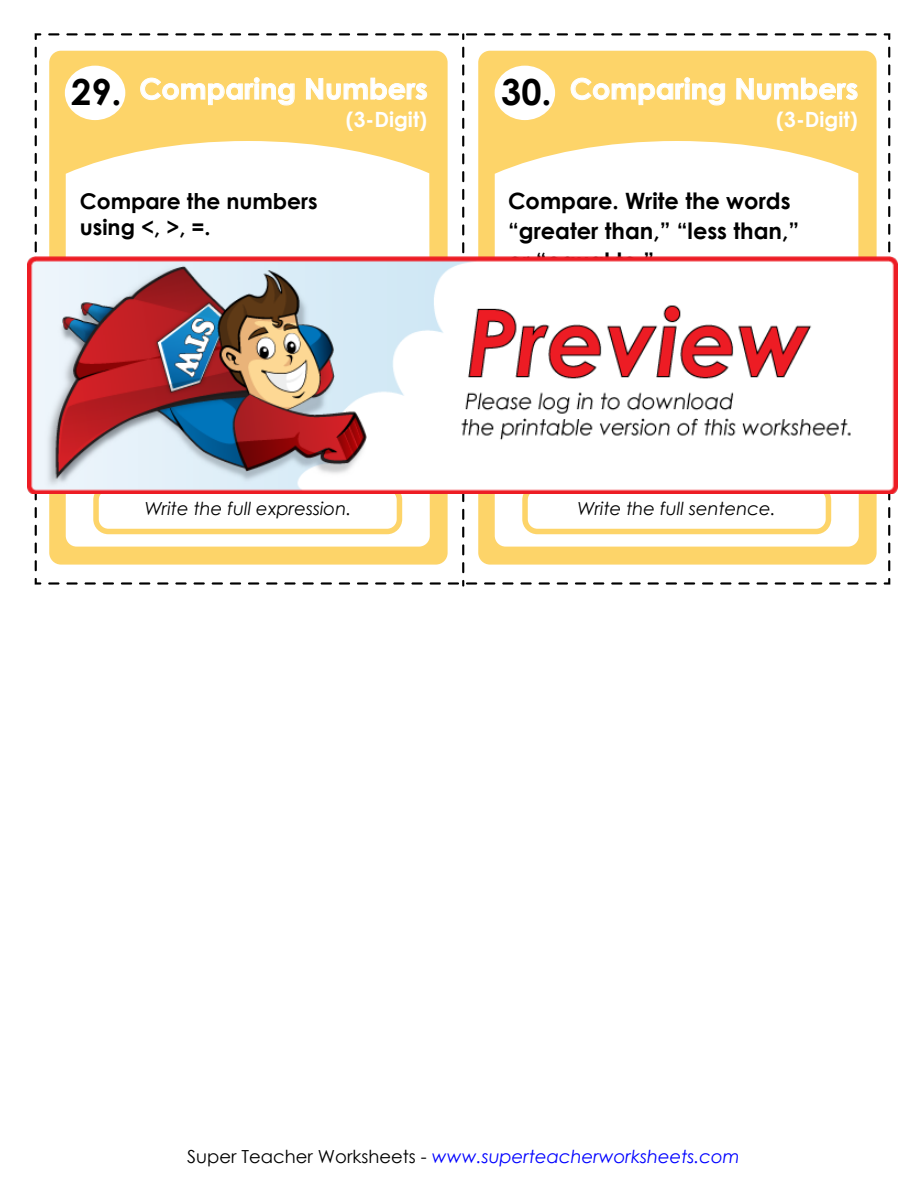
<style>
.page{position:relative;width:918px;height:1188px;background:#fff}
.page>*{position:absolute;margin:0;border:0;box-sizing:border-box;transform-origin:0 0}
.t1{font:700 36px "Century Gothic 2";color:#000}
.t2{font:700 28.5px "Century Gothic 2";color:#fff}
.t3{font:700 22.5px/30px "Century Gothic 2";color:#000}
.t4{font:700 21.75px/26.1px "Century Gothic 2";color:#000}
.t5{font:700 21px "Century Gothic 2";color:#fff}
.t6{font:italic 18px "Century Gothic 2";color:#00f}
.t7{font:italic 18px "Century Gothic 2";color:#000}
.s1{font-style:normal;color:#000}
</style>
<div class="page">
<svg style="left:884px;top:578px;width:6px;height:7px"></svg>
<svg style="left:35px;top:578px;width:6px;height:7px"></svg>
<svg style="left:35px;top:47px;width:2px;height:524px"></svg>
<svg style="left:35px;top:33px;width:6px;height:7px"></svg>
<svg style="left:884px;top:33px;width:6px;height:7px"></svg>
<svg style="left:888px;top:47px;width:2px;height:524px"></svg>
<svg style="left:48px;top:580px;width:829px;height:7px"></svg>
<svg style="left:462px;top:47px;width:2px;height:526px"></svg>
<svg style="left:48px;top:33px;width:829px;height:7px"></svg>
<div style="left:49px;top:51px;width:399px;height:514px;background:#fdd469;border-radius:12px"></div>
<svg style="left:140px;top:77px;width:155px;height:28px"></svg>
<svg style="left:306px;top:78px;width:121px;height:22px"></svg>
<svg style="left:66px;top:141px;width:364px;height:406px;background:#fefbf3"></svg>
<div style="left:478px;top:51px;width:399px;height:514px;background:#fdd469;border-radius:12px"></div>
<svg style="left:495px;top:141px;width:364px;height:406px;background:#fefbf3"></svg>
<svg style="left:571px;top:77px;width:154px;height:28px"></svg>
<svg style="left:736px;top:78px;width:122px;height:22px"></svg>
<div style="left:495px;top:66px;width:60px;height:54px;background:#fff;border-radius:50%"></div>
<div style="left:65px;top:66px;width:60px;height:54px;background:#fff;border-radius:50%"></div>
<div style="left:93px;top:485px;width:309px;height:49px;border:6px solid #fdd469;border-radius:12px"></div>
<div style="left:522px;top:485px;width:309px;height:49px;border:6px solid #fdd469;border-radius:12px"></div>
<img style="left:28px;top:257px;width:869px;height:237px">
<h2 class="t2" style="left:139px;top:67px;width:290px">Comparing Numbers</h2>
<p class="t5" style="left:346px;top:103px;width:83px">(3-Digit)</p>
<h1 class="t1" style="left:71px;top:65px;width:52px">29.</h1>
<h1 class="t1" style="left:501px;top:65px;width:52px">30.</h1>
<h2 class="t2" style="left:570px;top:67px;width:290px">Comparing Numbers</h2>
<p class="t5" style="left:776px;top:103px;width:83px">(3-Digit)</p>
<p class="t4" style="left:80px;top:187px;width:239px">Compare the numbers using &lt;, &gt;, =.</p>
<p class="t3" style="left:508px;top:185px;width:293px">Compare. Write the words “greater than,” “less than,”</p>
<p class="t7" style="left:145px;top:496px;width:208px">Write the full expression.</p>
<p class="t7" style="left:577px;top:496px;width:200px">Write the full sentence.</p>
<p class="t6" style="left:187px;top:1144px;width:554px"><span class="s1">Super Teacher Worksheets -</span> www.superteacherworksheets.com</p>
</div>
